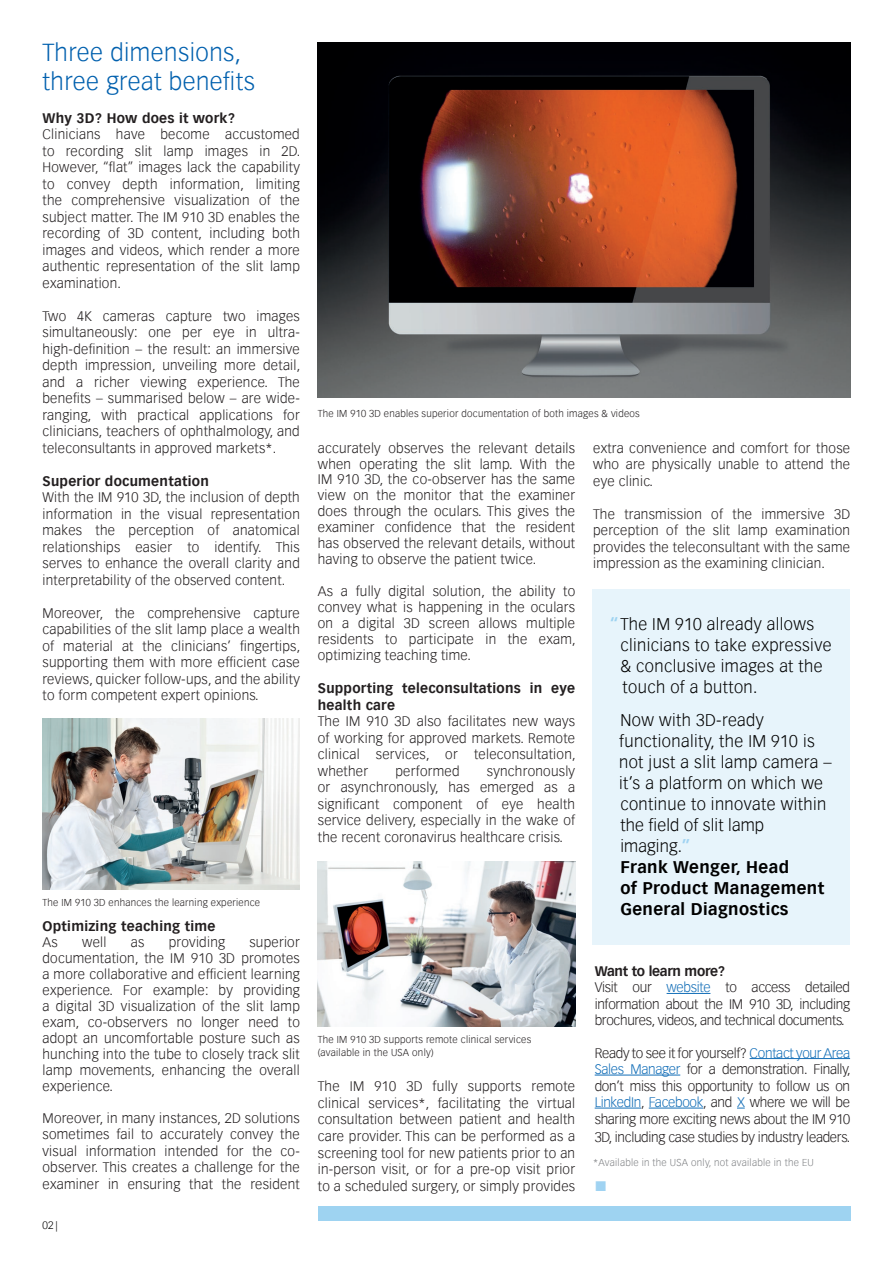
<style>
.page{position:relative;width:893px;height:1263px;background:#fff}
.page>*{position:absolute;margin:0;border:0;box-sizing:border-box;transform-origin:0 0}
.t1{font:300 24px/28.8px "Vectora Com";letter-spacing:.02em;color:#0160ae}
.t2{font:300 16.5px/21px "Vectora Com";letter-spacing:.025em;color:#000}
.t3{font:300 13.5px/16.5px "Vectora Com";letter-spacing:.02em;color:#231f20;text-align:justify}
.t4{font:300 13.5px/16.2px "Vectora Com";letter-spacing:-.02em;color:#231f20}
.t5{font:700 13.5px/16.5px "Vectora Com";letter-spacing:.02em;color:#231f20}
.t6{font:300 10.5px "Vectora Com";color:#000001}
.t7{font:300 9.75px/13.5px "Vectora Com";letter-spacing:.025em;color:#231f20}
.t8{font:300 9.75px "Vectora Com";letter-spacing:.025em;color:#808285}
.s1{font-weight:700;color:#9ed3f1}
.s2{font-weight:700;color:#a0d3f2}
.s3{font-weight:700}
.s4{color:#146fb8}
</style>
<div class="page">
<div style="left:318px;top:1206px;width:532px;height:14px;background:#9ed3f1"></div>
<div style="left:593px;top:589px;width:257px;height:356px;background:#e7f4fb"></div>
<hr style="left:667px;top:993px;width:43px;height:1px;background:#146fb8">
<hr style="left:750px;top:1058px;width:100px;height:1px;background:#146fb8">
<hr style="left:595px;top:1075px;width:85px;height:1px;background:#146fb8">
<hr style="left:595px;top:1108px;width:46px;height:1px;background:#146fb8">
<hr style="left:649px;top:1108px;width:54px;height:1px;background:#146fb8">
<img style="left:43px;top:719px;width:257px;height:170px">
<img style="left:318px;top:861px;width:257px;height:165px">
<img style="left:318px;top:43px;width:532px;height:355px">
<h1 class="t1" style="left:43px;top:38px;width:214px">Three dimensions, three great benefits</h1>
<p class="t5" style="left:43px;top:110px;width:194px">Why 3D? How does it work?</p>
<p class="t3" style="left:43px;top:126px;width:259px">Clinicians have become accustomed to recording slit lamp images in 2D.<br>However, “flat” images lack the capability to convey depth information, limiting the comprehensive visualization of the subject matter. The IM 910 3D enables the recording of 3D content, including both images and videos, which render a more authentic representation of the slit lamp examination.</p>
<p class="t3" style="left:43px;top:308px;width:259px">Two 4K cameras capture two images simultaneously: one per eye in ultra&shy;high-definition – the result: an immersive depth impression, unveiling more detail, and a richer viewing experience. The benefits – summarised below – are wide&shy;ranging, with practical applications for clinicians, teachers of ophthalmology, and teleconsultants in approved markets*.</p>
<p class="t5" style="left:43px;top:473px;width:168px">Superior documentation</p>
<p class="t3" style="left:43px;top:489px;width:259px">With the IM 910 3D, the inclusion of depth information in the visual representation makes the perception of anatomical relationships easier to identify. This serves to enhance the overall clarity and interpretability of the observed content.</p>
<p class="t3" style="left:43px;top:605px;width:259px">Moreover, the comprehensive capture capabilities of the slit lamp place a wealth of material at the clinicians’ fingertips, supporting them with more efficient case reviews, quicker follow-ups, and the ability to form competent expert opinions.</p>
<p class="t7" style="left:43px;top:895px;width:219px">The IM 910 3D enhances the learning experience</p>
<p class="t5" style="left:43px;top:918px;width:174px">Optimizing teaching time</p>
<p class="t3" style="left:43px;top:934px;width:17px">As</p>
<p class="t3" style="left:82px;top:934px;width:26px">well</p>
<p class="t3" style="left:131px;top:934px;width:15px">as</p>
<p class="t3" style="left:169px;top:934px;width:58px">providing</p>
<p class="t3" style="left:43px;top:935px;width:259px;line-height:15.9px;text-indent:207px">superior documentation, the IM 910 3D promotes a more collaborative and efficient learning experience. For example: by providing a digital 3D visualization of the slit lamp exam, co-observers no longer need to adopt an uncomfortable posture such as hunching into the tube to closely track slit lamp movements, enhancing the overall experience.</p>
<p class="t3" style="left:43px;top:1110px;width:259px">Moreover, in many instances, 2D solutions sometimes fail to accurately convey the visual information intended for the co&shy;observer. This creates a challenge for the examiner in ensuring that the resident</p>
<p class="t6" style="left:43px;top:1218px;width:17px">02|</p>
<p class="t7" style="left:318px;top:407px;width:323px">The IM 910 3D enables superior documentation of both images &amp; videos</p>
<p class="t3" style="left:593px;top:440px;width:258px">extra convenience and comfort for those who are physically unable to attend the eye clinic.</p>
<p class="t3" style="left:593px;top:506px;width:258px">The transmission of the immersive 3D perception of the slit lamp examination provides the teleconsultant with the same impression as the examining clinician.</p>
<p class="t3" style="left:318px;top:440px;width:259px;line-height:15.9px">accurately observes the relevant details when operating the slit lamp. With the IM 910 3D, the co-observer has the same view on the monitor that the examiner does through the oculars. This gives the examiner confidence that the resident has observed the relevant details, without having to observe the patient twice.</p>
<p class="t3" style="left:318px;top:583px;width:259px;line-height:16px">As a fully digital solution, the ability to convey what is happening in the oculars on a digital 3D screen allows multiple residents to participate in the exam, optimizing teaching time.</p>
<p class="t5" style="left:318px;top:680px;width:259px">Supporting teleconsultations in eye health care</p>
<p class="t3" style="left:318px;top:713px;width:259px">The IM 910 3D also facilitates new ways of working for approved markets. Remote clinical services, or teleconsultation, whether</p>
<p class="t2" style="left:620px;top:613px;width:213px;text-indent:-11px"><span class="s1">“</span> The IM 910 already allows clinicians to take expressive &amp; conclusive images at the touch of a button.</p>
<p class="t2" style="left:619px;top:709px;width:214px">Now with 3D-ready functionality, the IM 910 is not just a slit lamp camera – it’s a platform on which we continue to innovate within the field of slit lamp imaging.<span class="s2">”<br></span><span class="s3">Frank Wenger, Head<br>of Product Management<br>General Diagnostics</span></p>
<p class="t3" style="left:395px;top:762px;width:66px">performed</p>
<p class="t3" style="left:318px;top:762px;width:259px;text-indent:169px">synchronously or asynchronously, has emerged as a significant component of eye health service delivery, especially in the wake of the recent coronavirus healthcare crisis.</p>
<p class="t7" style="left:318px;top:1032px;width:215px">The IM 910 3D supports remote clinical services (available in the USA only)</p>
<p class="t3" style="left:318px;top:1078px;width:259px">The IM 910 3D fully supports remote clinical services*, facilitating the virtual consultation between patient and health care provider. This can be performed as a screening tool for new patients prior to an in-person visit, or for a pre-op visit prior to a scheduled surgery, or simply provides</p>
<p class="t4" style="left:595px;top:963px;width:257px"><span class="s3">Want to learn more?<br></span>Visit our <span class="s4">website</span> to access detailed information about the IM 910 3D, including brochures, videos, and technical documents.</p>
<p class="t3" style="left:595px;top:1044px;width:257px">Ready to see it for yourself? <span class="s4">Contact your Area Sales Manager</span> for a demonstration. Finally, don’t miss this opportunity to follow us on <span class="s4">LinkedIn</span>, <span class="s4">Facebook</span>, and <span class="s4">X</span> where we will be sharing more exciting news about the IM 910</p>
<p class="t4" style="left:595px;top:1128px;width:257px">3D, including case studies by industry leaders.</p>
<p class="t8" style="left:593px;top:1157px;width:222px">*Available in the USA only, not available in the EU</p>
</div>
